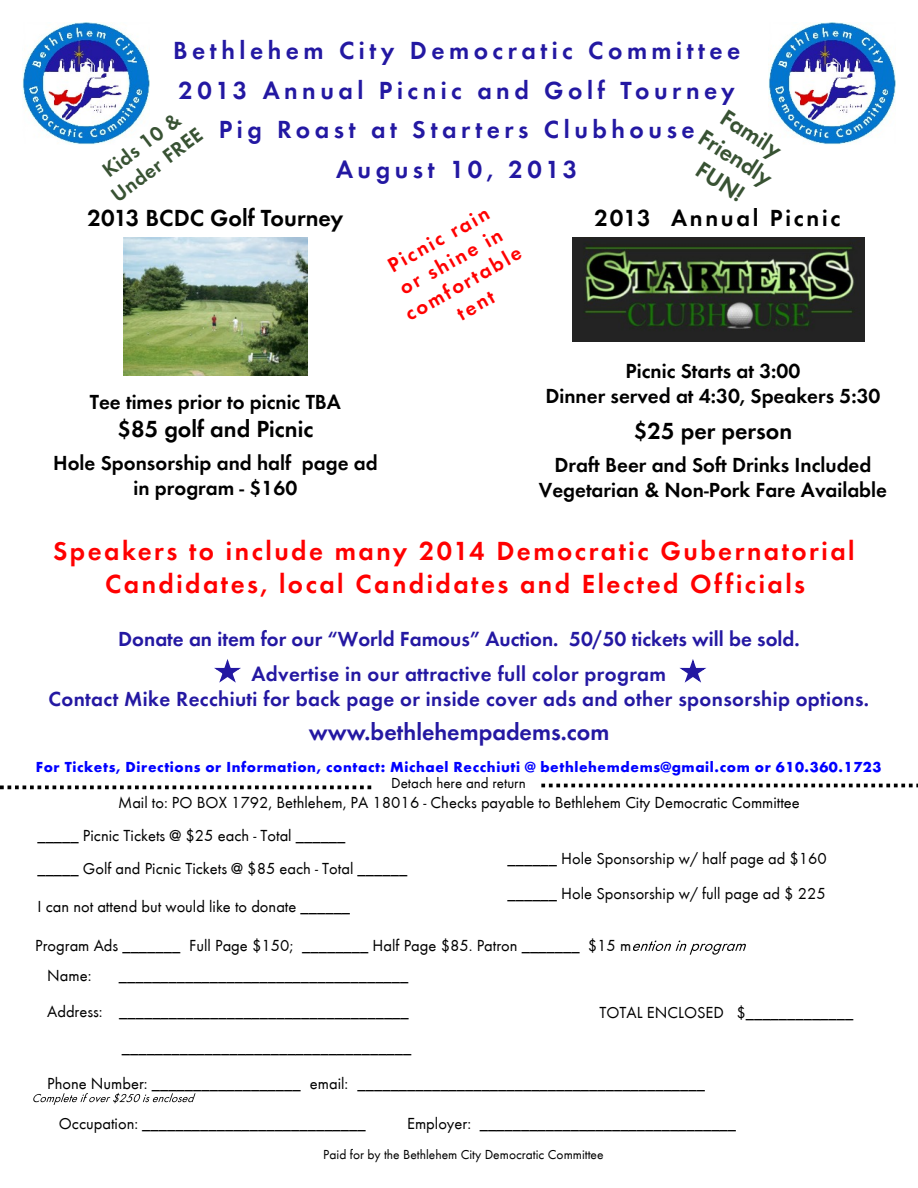
<style>
.page{position:relative;width:918px;height:1188px;background:#fff}
.page>*{position:absolute;margin:0;border:0;box-sizing:border-box;transform-origin:0 0}
.t1{font:600 27px/32.4px "Futura T";letter-spacing:.09em;color:#f00;text-align:center}
.t2{font:600 25.5px/39.6px "Futura T";letter-spacing:.175em;color:#2318a2;text-align:center}
.t3{font:600 24px "Futura T";color:#000}
.t4{font:600 24px "Futura T";color:#2418a2}
.t5{font:600 24px/28.8px "Futura T";color:#385233;text-align:center}
.t6{font:600 24px "Futura T";letter-spacing:.115em;color:#000}
.t7{font:600 21px/25.2px "Futura T";color:#000;text-align:center}
.t8{font:600 21px/34.2px "Futura T";letter-spacing:.015em;color:#2418a2;text-align:center}
.t9{font:600 21px/25.2px "Futura T";color:#f00;text-align:center}
.t10{font:600 21px/25.2px "Futura T";color:#385233;text-align:center}
.t11{font:16.5px/33px "Futura T";color:#000}
.t12{font:700 15px "Futura T";letter-spacing:.04em;color:#00f}
.t13{font:15px "Futura T";color:#000}
.t14{font:13.5px "Futura T";color:#000}
</style>
<div class="page">
<img style="left:22px;top:22px;width:127px;height:122px">
<img style="left:769px;top:22px;width:127px;height:122px">
<img style="left:124px;top:238px;width:183px;height:138px">
<img style="left:573px;top:238px;width:292px;height:103px">
<svg style="left:33px;top:1093px;width:163px;height:12px"></svg>
<svg style="left:0;top:786px;width:372px;height:3px"></svg>
<svg style="left:541px;top:784px;width:377px;height:3px"></svg>
<svg style="left:633px;top:941px;width:113px;height:14px"></svg>
<svg style="left:214px;top:659px;width:27px;height:24px"></svg>
<svg style="left:679px;top:659px;width:27px;height:24px"></svg>
<h2 class="t2" style="left:173px;top:33px;width:569px">Bethlehem City Democratic Committee<br>2013 Annual Picnic and Golf Tourney<br>Pig Roast at Starters Clubhouse<br>August 10, 2013</h2>
<h3 class="t3" style="left:88px;top:208px;width:257px">2013 BCDC Golf Tourney</h3>
<h3 class="t5" style="left:723px;top:101px;width:84px;rotate:33deg">Family<br>Friendly<br>FUN!</h3>
<p class="t10" style="left:92px;top:169px;width:110px;rotate:-37deg">Kids 10 &amp;<br>Under FREE</p>
<h3 class="t6" style="left:595px;top:208px;width:247px">2013 Annual Picnic</h3>
<p class="t9" style="left:377px;top:261px;width:132px;rotate:-29deg">Picnic rain or shine in comfortable tent</p>
<p class="t7" style="left:90px;top:391px;width:253px">Tee times prior to picnic TBA</p>
<h3 class="t3" style="left:117px;top:419px;width:197px">$85 golf and Picnic</h3>
<p class="t7" style="left:53px;top:452px;width:326px">Hole Sponsorship and half page ad in program - $160</p>
<p class="t7" style="left:545px;top:360px;width:337px">Picnic Starts at 3:00<br>Dinner served at 4:30, Speakers 5:30</p>
<h3 class="t3" style="left:634px;top:421px;width:160px">$25 per person</h3>
<p class="t7" style="left:539px;top:454px;width:350px">Draft Beer and Soft Drinks Included<br>Vegetarian &amp; Non-Pork Fare Available</p>
<h1 class="t1" style="left:53px;top:537px;width:803px">Speakers to include many 2014 Democratic Gubernatorial<br>Candidates, local Candidates and Elected Officials</h1>
<p class="t8" style="left:118px;top:624px;width:683px">Donate an item for our “World Famous” Auction. 50/50 tickets will be sold.<br>Advertise in our attractive full color program</p>
<p class="t8" style="left:48px;top:683px;width:822px">Contact Mike Recchiuti for back page or inside cover ads and other sponsorship options.</p>
<h3 class="t4" style="left:309px;top:722px;width:302px">www.bethlehempadems.com</h3>
<p class="t12" style="left:36px;top:760px;width:847px">For Tickets, Directions or Information, contact: Michael Recchiuti @ bethlehemdems@gmail.com or 610.360.1723</p>
<p class="t13" style="left:391px;top:777px;width:136px">Detach here and return</p>
<p class="t11" style="left:37px;top:787px;width:764px;text-indent:81px">Mail to: PO BOX 1792, Bethlehem, PA 18016 - Checks payable to Bethlehem City Democratic Committee _____ Picnic Tickets @ $25 each - Total ______<br>_____ Golf and Picnic Tickets @ $85 each - Total ______</p>
<p class="t11" style="left:37px;top:892px;width:314px">I can not attend but would like to donate ______</p>
<p class="t11" style="left:35px;top:930px;width:598px">Program Ads _______ Full Page $150; ________ Half Page $85. Patron _______ $15 m</p>
<p class="t11" style="left:508px;top:842px;width:321px;line-height:34.8px">______ Hole Sponsorship w/ half page ad $160 ______ Hole Sponsorship w/ full page ad $ 225</p>
<p class="t11" style="left:47px;top:960px;width:46px">Name:</p>
<p class="t11" style="left:119px;top:960px;width:291px">___________________________________</p>
<p class="t11" style="left:47px;top:996px;width:366px;line-height:35.2px;text-align:right">Address: ___________________________________ ___________________________________</p>
<p class="t11" style="left:47px;top:1069px;width:659px">Phone Number: __________________ email: __________________________________________</p>
<p class="t11" style="left:599px;top:997px;width:255px">TOTAL ENCLOSED $_____________</p>
<p class="t11" style="left:59px;top:1108px;width:308px">Occupation: ___________________________</p>
<p class="t11" style="left:407px;top:1108px;width:331px">Employer: _______________________________</p>
<p class="t14" style="left:323px;top:1148px;width:282px">Paid for by the Bethlehem City Democratic Committee</p>
</div>
